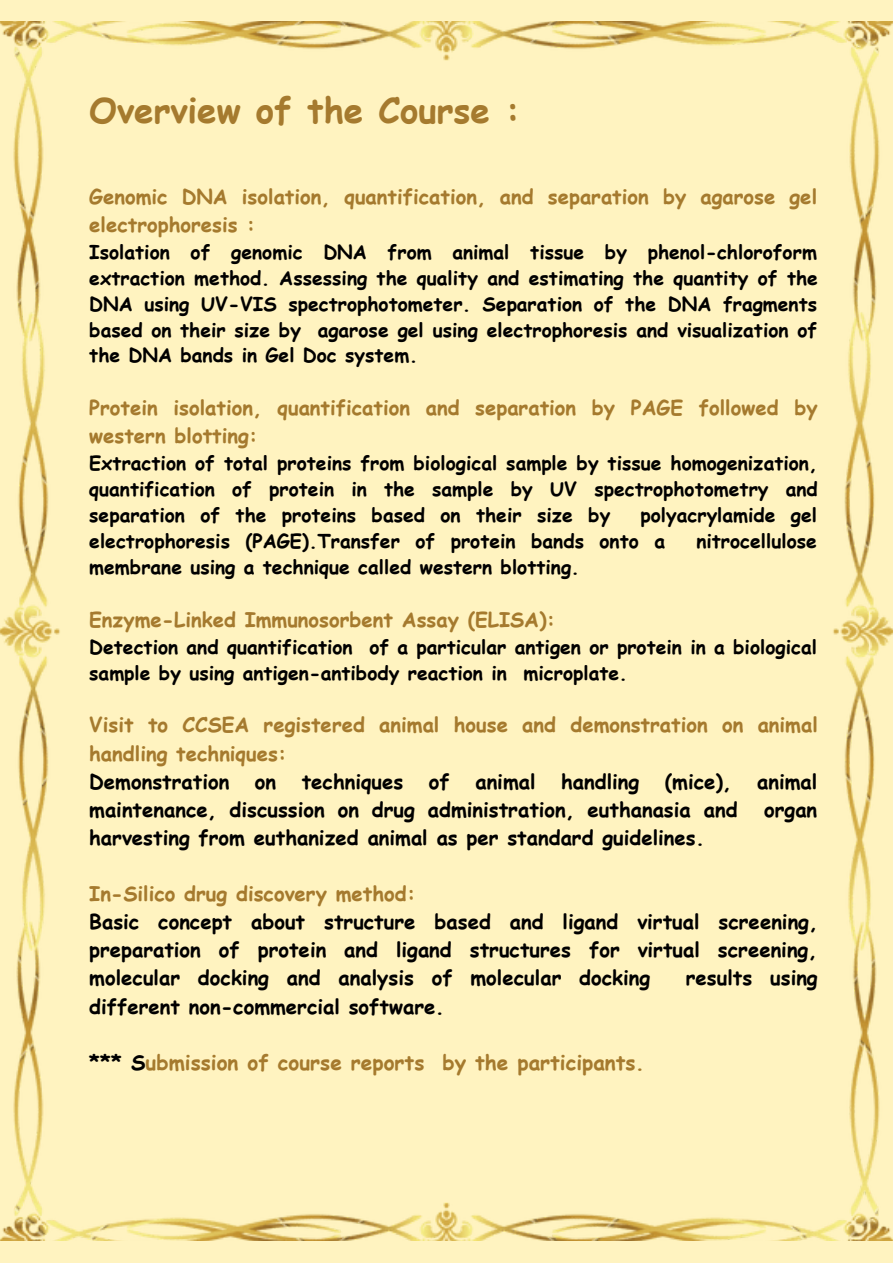
<style>
.page{position:relative;width:893px;height:1264px;background:#fff}
.page>*{position:absolute;margin:0;border:0;box-sizing:border-box;transform-origin:0 0}
.t1{font:700 34.95px "Comic Sans MS";color:#a57a2e}
.t2{font:700 20.7px "Comic Sans MS";color:#a57a2e}
.t3{font:700 20.25px/28px "Comic Sans MS";color:#000;text-align:justify}
.t4{font:700 20.25px/28px "Comic Sans MS";color:#a57a2e}
.t5{font:700 19.2px/25.8px "Comic Sans MS";color:#000;text-align:justify}
.s1{color:#000}
</style>
<div class="page">
<div style="left:0;top:0;width:892px;height:1262px;background:#fff3c0"></div>
<img style="left:0;top:22px;width:892px;height:1218px">
<h1 class="t1" style="left:89px;top:84px;width:432px">Overview of the Course :</h1>
<p class="t4" style="left:89px;top:182px;width:729px">Genomic DNA isolation, quantification, and separation by agarose gel electrophoresis :</p>
<p class="t5" style="left:89px;top:238px;width:730px">Isolation of genomic DNA from animal tissue by phenol-chloroform extraction method. Assessing the quality and estimating the quantity of the DNA using UV-VIS spectrophotometer. Separation of the DNA fragments based on their size by agarose gel using electrophoresis and visualization of the DNA bands in Gel Doc system.</p>
<p class="t4" style="left:89px;top:393px;width:729px">Protein isolation, quantification and separation by PAGE followed by western blotting:</p>
<p class="t5" style="left:89px;top:449px;width:730px">Extraction of total proteins from biological sample by tissue homogenization, quantification of protein in the sample by UV spectrophotometry and separation of the proteins based on their size by</p>
<p class="t5" style="left:89px;top:501px;width:729px;text-indent:551px">polyacrylamide gel electrophoresis (PAGE).Transfer of protein bands onto a</p>
<p class="t5" style="left:696px;top:527px;width:122px">nitrocellulose</p>
<p class="t5" style="left:89px;top:553px;width:492px">membrane using a technique called western blotting.</p>
<p class="t4" style="left:89px;top:604px;width:467px">Enzyme-Linked Immunosorbent Assay (ELISA):</p>
<p class="t5" style="left:89px;top:633px;width:729px">Detection and quantification of a particular antigen or protein in a biological sample by using antigen-antibody reaction in microplate.</p>
<p class="t4" style="left:89px;top:710px;width:730px">Visit to CCSEA registered animal house and demonstration on animal handling techniques:</p>
<p class="t3" style="left:89px;top:766px;width:142px">Demonstration</p>
<p class="t3" style="left:255px;top:766px;width:23px">on</p>
<p class="t3" style="left:302px;top:766px;width:103px">techniques</p>
<p class="t3" style="left:429px;top:766px;width:22px">of</p>
<p class="t3" style="left:475px;top:766px;width:62px">animal</p>
<p class="t3" style="left:561px;top:766px;width:80px">handling</p>
<p class="t3" style="left:664px;top:766px;width:68px">(mice),</p>
<p class="t3" style="left:757px;top:766px;width:62px">animal</p>
<p class="t3" style="left:89px;top:794px;width:649px">maintenance, discussion on drug administration, euthanasia and</p>
<p class="t3" style="left:764px;top:794px;width:55px">organ</p>
<p class="t3" style="left:89px;top:822px;width:616px">harvesting from euthanized animal as per standard guidelines.</p>
<p class="t4" style="left:89px;top:878px;width:328px">In-Silico drug discovery method:</p>
<p class="t3" style="left:89px;top:907px;width:730px">Basic concept about structure based and ligand virtual screening, preparation of protein and ligand structures for virtual screening, molecular docking and analysis of molecular docking</p>
<p class="t3" style="left:685px;top:963px;width:133px">results using</p>
<p class="t3" style="left:89px;top:991px;width:356px">different non-commercial software.</p>
<p class="t2" style="left:89px;top:1046px;width:557px"><span class="s1">*** S</span>ubmission of course reports by the participants.</p>
</div>
